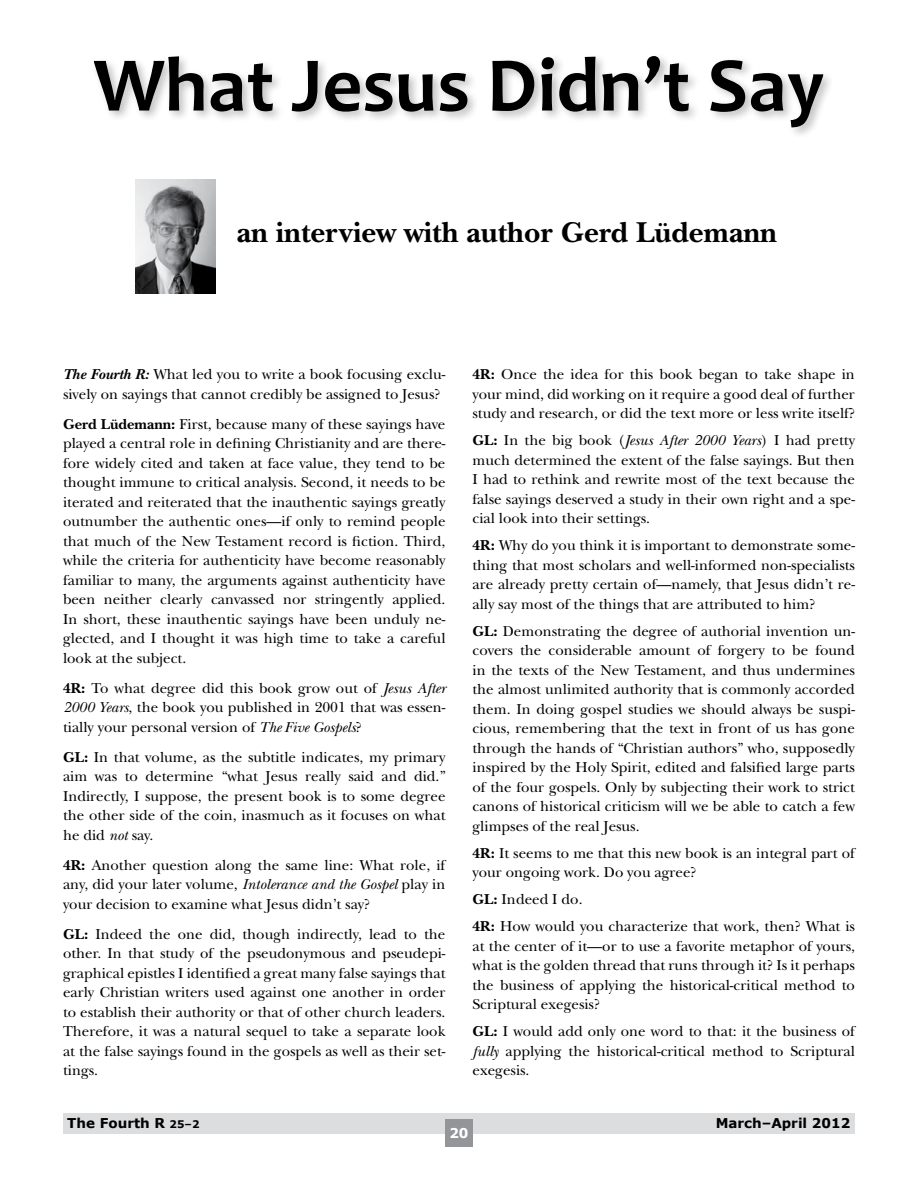
<style>
.page{position:relative;width:918px;height:1188px;background:#fff}
.page>*{position:absolute;margin:0;border:0;box-sizing:border-box;transform-origin:0 0}
.t1{font:700 78px "Candara";color:#000}
.t2{font:700 30px "New Baskerville";color:#000}
.t3{font:15px/19.5px "New Baskerville";color:#000;text-align:justify}
.t4{font:700 13.5px "Verdana";color:#000}
.t5{font:700 13.5px "Verdana";color:#fff}
.s1{font-weight:700;font-style:italic}
.s2{font-weight:700}
.s3{font-style:italic}
.s4{font-size:10.5px}
</style>
<div class="page">
<div style="left:63px;top:1113px;width:792px;height:20px;background:#dcddde"></div>
<div style="left:445px;top:1119px;width:28px;height:27px;background:#939598"></div>
<div style="left:91px;top:53px;width:744px;height:87px;background:#000;opacity:.25"></div>
<img style="left:135px;top:180px;width:81px;height:113px">
<h1 class="t1" style="left:93px;top:38px;width:733px">What Jesus Didn’t Say</h1>
<h2 class="t2" style="left:237px;top:215px;width:542px">an interview with author Gerd Lüdemann</h2>
<p class="t3" style="left:63px;top:365px;width:384px"><span class="s1">The Fourth R:</span> What led you to write a book focusing exclu&shy;sively on sayings that cannot credibly be assigned to Jesus?</p>
<p class="t3" style="left:63px;top:414px;width:384px"><span class="s2">Gerd Lüdemann:</span> First, because many of these sayings have played a central role in defining Christianity and are there&shy;fore widely cited and taken at face value, they tend to be thought immune to critical analysis. Second, it needs to be iterated and reiterated that the inauthentic sayings greatly outnumber the authentic ones—if only to remind people that much of the New Testament record is fiction. Third, while the criteria for authenticity have become reasonably familiar to many, the arguments against authenticity have been neither clearly canvassed nor stringently applied.<br>In short, these inauthentic sayings have been unduly ne&shy;glected, and I thought it was high time to take a careful look at the subject.</p>
<p class="t3" style="left:63px;top:678px;width:384px"><span class="s2">4R:</span> To what degree did this book grow out of <span class="s3">Jesus After 2000 Years</span>, the book you published in 2001 that was essen&shy;tially your personal version of <span class="s3">The Five Gospels</span>?</p>
<p class="t3" style="left:63px;top:747px;width:384px"><span class="s2">GL:</span> In that volume, as the subtitle indicates, my primary aim was to determine “what Jesus really said and did.” Indirectly, I suppose, the present book is to some degree the other side of the coin, inasmuch as it focuses on what he did <span class="s3">not</span> say.</p>
<p class="t3" style="left:63px;top:855px;width:384px"><span class="s2">4R:</span> Another question along the same line: What role, if any, did your later volume, <span class="s3">Intolerance and the Gospel</span> play in your decision to examine what Jesus didn’t say?</p>
<p class="t3" style="left:63px;top:924px;width:384px"><span class="s2">GL:</span> Indeed the one did, though indirectly, lead to the other. In that study of the pseudonymous and pseudepi&shy;graphical epistles I identified a great many false sayings that early Christian writers used against one another in order to establish their authority or that of other church leaders.<br>Therefore, it was a natural sequel to take a separate look at the false sayings found in the gospels as well as their set&shy;tings.</p>
<p class="t3" style="left:472px;top:365px;width:384px"><span class="s2">4R:</span> Once the idea for this book began to take shape in your mind, did working on it require a good deal of further study and research, or did the text more or less write itself?</p>
<p class="t3" style="left:472px;top:431px;width:384px"><span class="s2">GL:</span> In the big book (<span class="s3">Jesus After 2000 Years</span>) I had pretty much determined the extent of the false sayings. But then I had to rethink and rewrite most of the text because the false sayings deserved a study in their own right and a spe&shy;cial look into their settings.</p>
<p class="t3" style="left:472px;top:536px;width:384px"><span class="s2">4R:</span> Why do you think it is important to demonstrate some&shy;thing that most scholars and well-informed non-specialists are already pretty certain of—namely, that Jesus didn’t re&shy;ally say most of the things that are attributed to him?</p>
<p class="t3" style="left:472px;top:621px;width:384px"><span class="s2">GL:</span> Demonstrating the degree of authorial invention un&shy;covers the considerable amount of forgery to be found in the texts of the New Testament, and thus undermines the almost unlimited authority that is commonly accorded them. In doing gospel studies we should always be suspi&shy;cious, remembering that the text in front of us has gone through the hands of “Christian authors” who, supposedly inspired by the Holy Spirit, edited and falsified large parts of the four gospels. Only by subjecting their work to strict canons of historical criticism will we be able to catch a few glimpses of the real Jesus.</p>
<p class="t3" style="left:472px;top:843px;width:384px"><span class="s2">4R:</span> It seems to me that this new book is an integral part of your ongoing work. Do you agree?</p>
<p class="t3" style="left:472px;top:886px;width:384px;line-height:27px"><span class="s2">GL:</span> Indeed I do.<br><span class="s2">4R:</span> How would you characterize that work, then? What is</p>
<p class="t3" style="left:472px;top:936px;width:384px">at the center of it—or to use a favorite metaphor of yours, what is the golden thread that runs through it? Is it perhaps the business of applying the historical-critical method to Scriptural exegesis?</p>
<p class="t3" style="left:472px;top:1022px;width:384px"><span class="s2">GL:</span> I would add only one word to that: it the business of <span class="s3">fully</span> applying the historical-critical method to Scriptural exegesis.</p>
<p class="t4" style="left:67px;top:1114px;width:134px">The Fourth R <span class="s4">25–2</span></p>
<p class="t4" style="left:716px;top:1114px;width:136px">March–April 2012</p>
<p class="t5" style="left:449px;top:1124px;width:21px">20</p>
</div>
